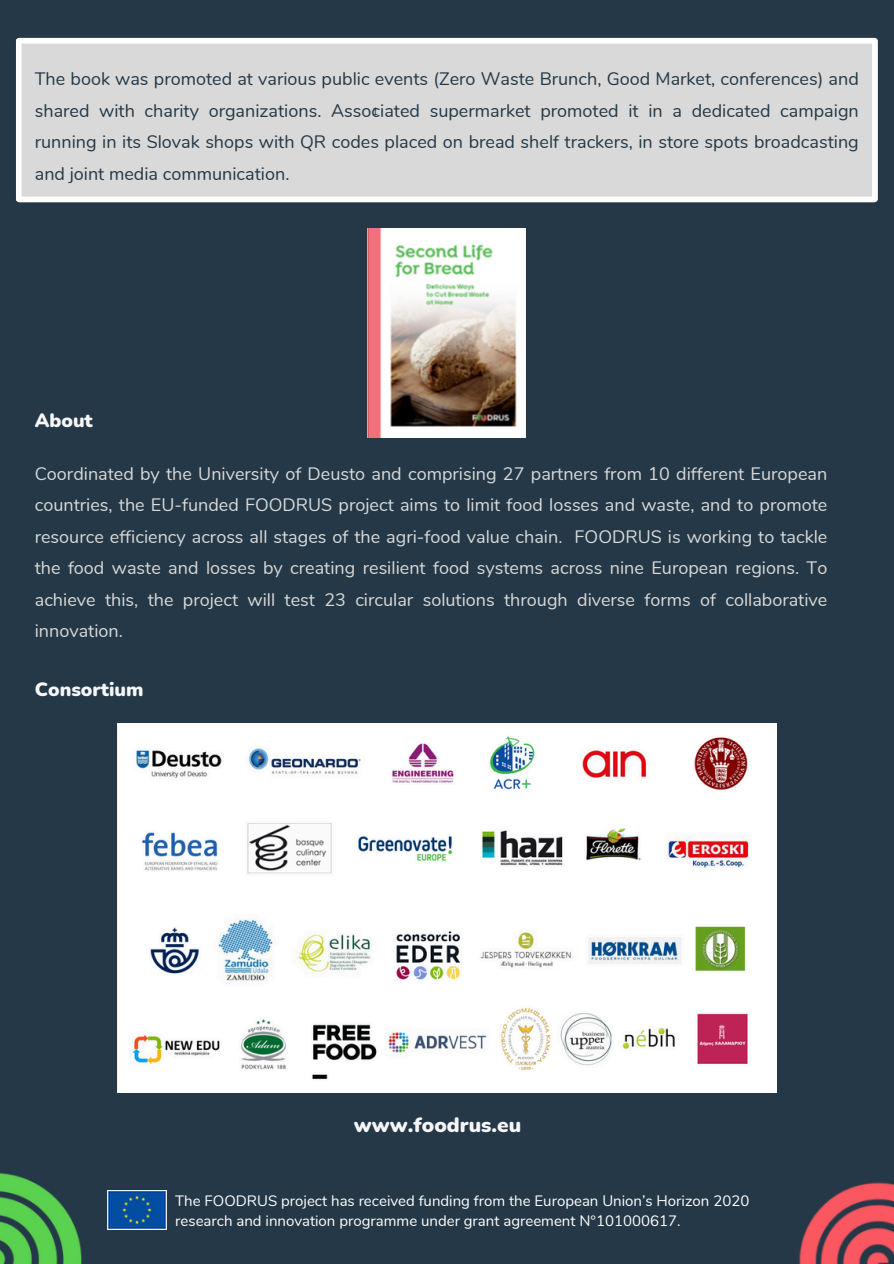
<style>
.page{position:relative;width:894px;height:1264px;background:#fff}
.page>*{position:absolute;margin:0;border:0;box-sizing:border-box;transform-origin:0 0}
.t1{font:900 20.7px "Nunito";color:#f6f6f7}
.t2{font:900 19.2px "Nunito";color:#f6f6f7}
.t3{font:18px/31.5px "Nunito";color:#d9d9d9;text-align:justify}
.t4{font:18px/31.5px "Nunito";color:#243847;text-align:justify}
.t5{font:15px/20.2px "Nunito";color:#fff}
.t6{font:10.5px "Nunito";color:#243847}
</style>
<div class="page">
<div style="left:0;top:0;width:893px;height:1263px;background:#243847"></div>
<svg style="left:16px;top:38px;width:861px;height:164px"></svg>
<img style="left:108px;top:1190px;width:58px;height:39px">
<img style="left:799px;top:1182px;width:94px;height:81px">
<img style="left:0;top:1173px;width:108px;height:90px">
<img style="left:118px;top:723px;width:658px;height:369px">
<img style="left:367px;top:228px;width:158px;height:209px">
<h1 class="t4" style="left:35px;top:64px;width:825px">The book was promoted at various public events (Zero Waste Brunch, Good Market, conferences) and shared with charity organizations. Associated supermarket promoted it in a dedicated campaign running in its Slovak shops with QR codes placed on bread shelf trackers, in store spots broadcasting and joint media communication.</h1>
<p class="t6" style="left:372px;top:104px;width:8px">1</p>
<p class="t2" style="left:35px;top:408px;width:60px">About</p>
<p class="t3" style="left:35px;top:458px;width:793px">Coordinated by the University of Deusto and comprising 27 partners from 10 different European countries, the EU-funded FOODRUS project aims to limit food losses and waste, and to promote resource efficiency across all stages of the agri-food value chain. FOODRUS is working to tackle the food waste and losses by creating resilient food systems across nine European regions. To achieve this, the project will test 23 circular solutions through diverse forms of collaborative innovation.</p>
<p class="t2" style="left:35px;top:677px;width:110px">Consortium</p>
<h1 class="t1" style="left:353px;top:1110px;width:169px">www.foodrus.eu</h1>
<p class="t5" style="left:175px;top:1190px;width:575px">The FOODRUS project has received funding from the European Union’s Horizon 2020 research and innovation programme under grant agreement N°101000617.</p>
</div>
